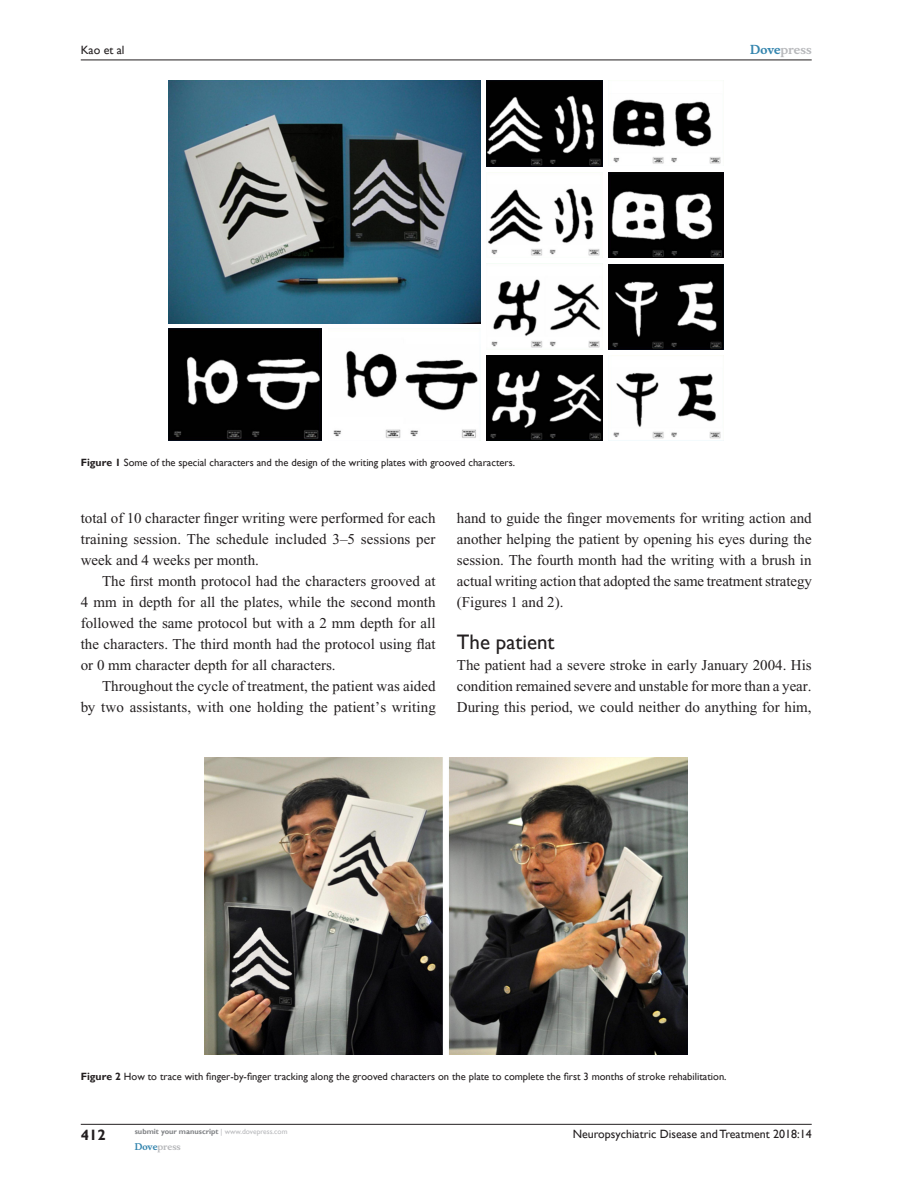
<style>
.page{position:relative;width:918px;height:1188px;background:#fff}
.page>*{position:absolute;margin:0;border:0;box-sizing:border-box;transform-origin:0 0}
.t1{font:21px "Gill Sans";color:#231f20}
.Tx{font:15px/21px "Times New Roman";color:#231f20;text-align:justify}
.TxF{font:15px/21px "Times New Roman";color:#231f20;text-align:justify}
.t2{font:700 15px "Gill Sans";color:#231f20}
.t3{font:12px "Gill Sans";color:#231f20}
.t4{font:700 12px "Musee";color:#b8b9bc}
.FigC{font:10.5px "Gill Sans";color:#231f20}
.t5{font:700 9px "Musee";color:#b8b9bc}
.t6{font:700 7.5px "Gill Sans";color:#808285}
.s1{font-weight:700}
.s2{color:#3485ae}
.s3{font-weight:400;color:#b8b9bc}
</style>
<div class="page">
<hr style="left:81px;top:1124px;width:731px;height:1px;background:#231f20">
<hr style="left:81px;top:60px;width:731px;height:1px;background:#231f20">
<img style="left:169px;top:81px;width:311px;height:242px">
<img style="left:169px;top:329px;width:152px;height:112px">
<img style="left:333px;top:350px;width:145px;height:88px">
<img style="left:486px;top:81px;width:116px;height:85px">
<img style="left:488px;top:172px;width:114px;height:84px">
<img style="left:491px;top:279px;width:110px;height:69px">
<img style="left:486px;top:356px;width:116px;height:85px">
<img style="left:612px;top:99px;width:109px;height:65px">
<img style="left:608px;top:173px;width:116px;height:85px">
<img style="left:608px;top:264px;width:116px;height:85px">
<img style="left:608px;top:355px;width:116px;height:86px">
<img style="left:205px;top:757px;width:483px;height:297px">
<p class="t3" style="left:81px;top:43px;width:45px">Kao et al</p>
<p class="FigC" style="left:81px;top:456px;width:436px"><span class="s1">Figure 1</span> Some of the special characters and the design of the writing plates with grooved characters.</p>
<p class="t4" style="left:750px;top:43px;width:63px"><span class="s2">Dove</span>press</p>
<p class="Tx" style="left:81px;top:508px;width:356px">total of 10 character finger writing were performed for each training session. The schedule included 3–5 sessions per week and 4 weeks per month.</p>
<p class="Tx" style="left:81px;top:571px;width:356px;text-indent:21px">The first month protocol had the characters grooved at 4 mm in depth for all the plates, while the second month followed the same protocol but with a 2 mm depth for all the characters. The third month had the protocol using flat or 0 mm character depth for all characters.</p>
<p class="Tx" style="left:81px;top:676px;width:357px;text-align:right">Throughout the cycle of treatment, the patient was aided<br>by two assistants, with one holding the patient’s writing</p>
<p class="Tx" style="left:457px;top:508px;width:357px">hand to guide the finger movements for writing action and another helping the patient by opening his eyes during the session. The fourth month had the writing with a brush in actual writing action that adopted the same treatment strategy (Figures 1 and 2).</p>
<h2 class="t1" style="left:457px;top:630px;width:99px">The patient</h2>
<p class="TxF" style="left:457px;top:655px;width:356px">The patient had a severe stroke in early January 2004. His condition remained severe and unstable for more than a year.<br>During this period, we could neither do anything for him,</p>
<p class="FigC" style="left:81px;top:1070px;width:647px"><span class="s1">Figure 2</span> How to trace with finger-by-finger tracking along the grooved characters on the plate to complete the first 3 months of stroke rehabilitation.</p>
<p class="t2" style="left:81px;top:1126px;width:26px">412</p>
<p class="t6" style="left:135px;top:1127px;width:154px">submit your manuscript <span class="s3">| www.dovepress.com</span></p>
<p class="t5" style="left:135px;top:1141px;width:48px"><span class="s2">Dove</span>press</p>
<p class="t3" style="left:573px;top:1127px;width:241px">Neuropsychiatric Disease and Treatment 2018:14</p>
</div>
